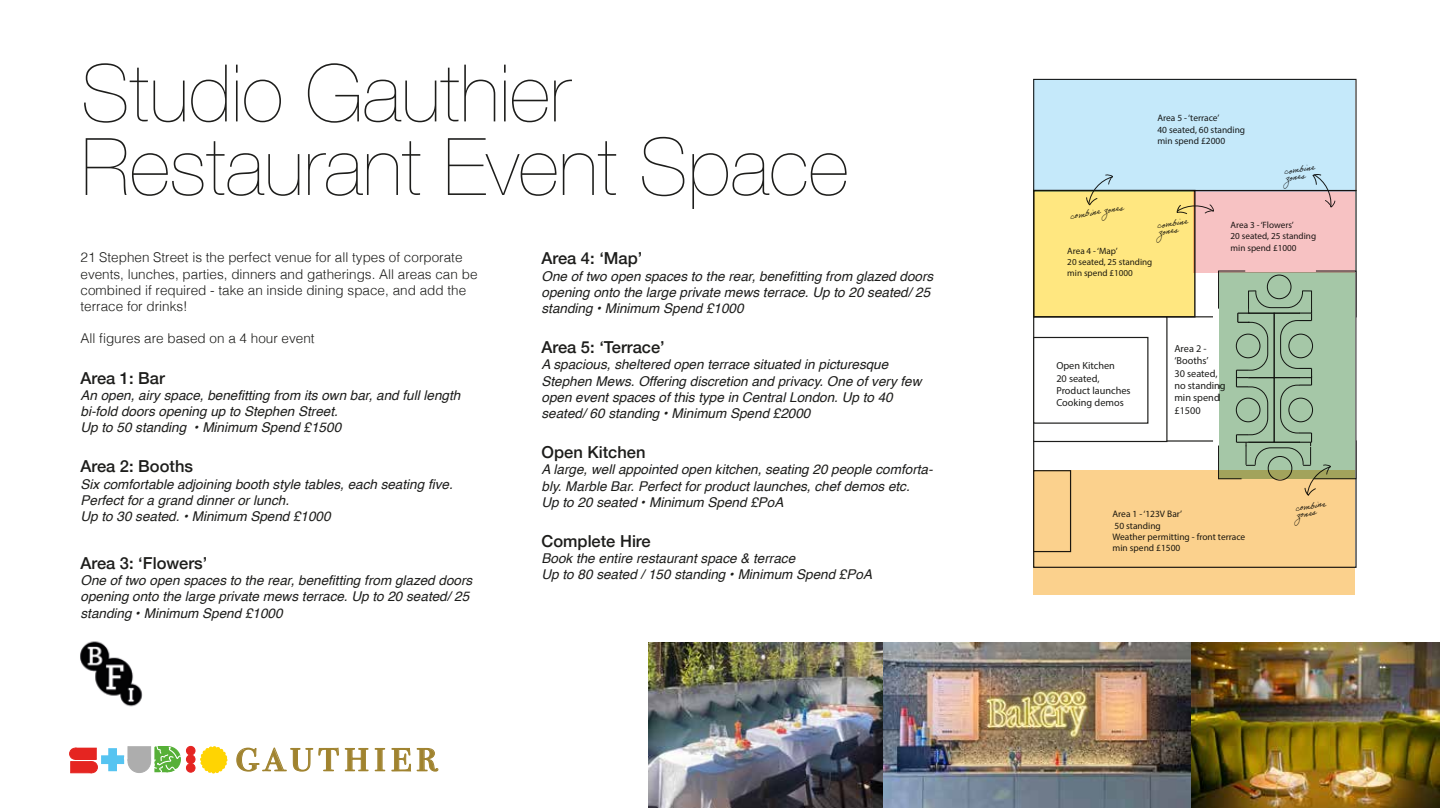
<style>
.page{position:relative;width:1440px;height:808px;background:#fff}
.page>*{position:absolute;margin:0;border:0;box-sizing:border-box;transform-origin:0 0}
.t1{font:200 79.5px/73.5px "Helvetica Neue";color:#1d1d1b}
.t2{font:49.05px "Bodoni Svty Two SCITCTT";letter-spacing:.1em;color:#a0832f}
.t3{font:500 16.5px "Helvetica Neue";color:#1d1d1b}
.t4{font:italic 13.5px/16.2px "Helvetica";color:#1d1d1b}
.t5{font:300 13.5px/16.2px "Helvetica";color:#1d1d1b}
.t6{font:10.35px/12.3px "Myriad Pro";color:#1d1d1b}
.t7{font:9.45px/11.2px "Myriad Pro";color:#1d1d1b}
.t8{font:9.15px/10.9px "Myriad Pro";color:#1d1d1b}
.t9{font:9px/7.1px "Adobe Handwriting Ernie";color:#1d1d1b}
</style>
<div class="page">
<img style="left:80px;top:641px;width:63px;height:66px">
<div style="left:202px;top:748px;width:23px;height:23px;background:#ffd402;border-radius:50%"></div>
<div style="left:200px;top:746px;width:27px;height:27px;border:4px dashed #ffd402;border-radius:50%"></div>
<div style="left:203px;top:749px;width:22px;height:22px;background:#ffd402;border-radius:50%"></div>
<div style="left:203px;top:749px;width:22px;height:22px;border:1px solid #ffd402;border-radius:50%"></div>
<div style="left:128px;top:750px;width:23px;height:22px;background:#adadad;border-radius:50%"></div>
<div style="left:128px;top:750px;width:23px;height:22px;border:1px solid #adadad;border-radius:50%"></div>
<div style="left:108px;top:748px;width:9px;height:23px;background:#56c4f1"></div>
<div style="left:101px;top:755px;width:23px;height:9px;background:#56c4f1"></div>
<div style="left:128px;top:747px;width:23px;height:13px;background:#adadad"></div>
<div style="left:86px;top:761px;width:11px;height:12px;background:#e52521;border-radius:50%"></div>
<div style="left:86px;top:761px;width:11px;height:12px;border:1px solid #e52521;border-radius:50%"></div>
<div style="left:71px;top:761px;width:20px;height:12px;background:#e52521;border:1px solid #e52521"></div>
<div style="left:70px;top:748px;width:11px;height:11px;background:#e52521;border-radius:50%"></div>
<div style="left:70px;top:748px;width:11px;height:11px;border:1px solid #e52521;border-radius:50%"></div>
<div style="left:76px;top:748px;width:20px;height:11px;background:#e52521"></div>
<svg style="left:151px;top:746px;width:30px;height:27px"></svg>
<div style="left:186px;top:763px;width:9px;height:9px;background:#e52421;border-radius:50%"></div>
<div style="left:186px;top:763px;width:9px;height:9px;border:1px solid #e52421;border-radius:50%"></div>
<div style="left:186px;top:755px;width:9px;height:8px;background:#e52421;border-radius:50%"></div>
<div style="left:186px;top:755px;width:9px;height:9px;border:1px solid #e52421;border-radius:50%"></div>
<div style="left:186px;top:746px;width:9px;height:9px;background:#e52421;border-radius:50%"></div>
<div style="left:186px;top:746px;width:9px;height:9px;border:1px solid #e52421;border-radius:50%"></div>
<svg style="left:237px;top:748px;width:76px;height:23px"></svg>
<svg style="left:319px;top:748px;width:20px;height:23px"></svg>
<svg style="left:345px;top:748px;width:23px;height:23px"></svg>
<svg style="left:375px;top:748px;width:10px;height:23px"></svg>
<svg style="left:392px;top:748px;width:19px;height:23px"></svg>
<svg style="left:417px;top:748px;width:21px;height:23px"></svg>
<svg style="left:1033px;top:190px;width:323px;height:127px"></svg>
<div style="left:1033px;top:316px;width:134px;height:126px;background:#fff;border:1px solid #1d1d1b"></div>
<div style="left:1033px;top:337px;width:115px;height:87px;background:#fff;border:1px solid #1d1d1b"></div>
<div style="left:1213px;top:309px;width:34px;height:71px;background:#fff"></div>
<div style="left:1033px;top:191px;width:162px;height:126px;background:#ffe780"></div>
<div style="left:1193px;top:191px;width:161px;height:82px;background:#f7c2c3"></div>
<svg style="left:1219px;top:272px;width:135px;height:199px;background:#9cbb9d"></svg>
<div style="left:1033px;top:471px;width:322px;height:124px;background:#fbd18d"></div>
<div style="left:1033px;top:79px;width:321px;height:113px;background:#c5e9fa"></div>
<img style="left:648px;top:643px;width:541px;height:165px">
<img style="left:1189px;top:642px;width:251px;height:166px">
<h1 class="t1" style="left:81px;top:54px;width:768px">Studio Gauthier<br>Restaurant Event Space</h1>
<p class="t5" style="left:80px;top:248px;width:398px">21 Stephen Street is the perfect venue for all types of corporate events, lunches, parties, dinners and gatherings. All areas can be combined if required - take an inside dining space, and add the terrace for drinks!</p>
<p class="t5" style="left:80px;top:329px;width:236px">All figures are based on a 4 hour event</p>
<p class="t3" style="left:80px;top:364px;width:86px">Area 1: Bar</p>
<p class="t4" style="left:80px;top:387px;width:381px">An open, airy space, benefitting from its own bar, and full length bi-fold doors opening up to Stephen Street.<br>Up to 50 standing • Minimum Spend £1500</p>
<p class="t3" style="left:80px;top:453px;width:114px">Area 2: Booths</p>
<p class="t4" style="left:80px;top:476px;width:374px">Six comfortable adjoining booth style tables, each seating five.<br>Perfect for a grand dinner or lunch.<br>Up to 30 seated. • Minimum Spend £1000</p>
<p class="t3" style="left:80px;top:550px;width:128px">Area 3: ‘Flowers’</p>
<p class="t4" style="left:80px;top:573px;width:393px">One of two open spaces to the rear, benefitting from glazed doors opening onto the large private mews terrace. Up to 20 seated/ 25 standing • Minimum Spend £1000</p>
<h2 class="t2" style="left:235px;top:725px;width:204px">gauthier</h2>
<p class="t3" style="left:541px;top:245px;width:102px">Area 4: ‘Map’</p>
<p class="t4" style="left:541px;top:268px;width:393px">One of two open spaces to the rear, benefitting from glazed doors opening onto the large private mews terrace. Up to 20 seated/ 25 standing • Minimum Spend £1000</p>
<p class="t3" style="left:541px;top:334px;width:125px">Area 5: ‘Terrace’</p>
<p class="t4" style="left:541px;top:357px;width:381px">A spacious, sheltered open terrace situated in picturesque Stephen Mews. Offering discretion and privacy. One of very few open event spaces of this type in Central London. Up to 40 seated/ 60 standing • Minimum Spend £2000</p>
<p class="t3" style="left:541px;top:439px;width:105px">Open Kitchen</p>
<p class="t4" style="left:541px;top:462px;width:393px">A large, well appointed open kitchen, seating 20 people comforta&shy;bly. Marble Bar. Perfect for product launches, chef demos etc.<br>Up to 20 seated • Minimum Spend £PoA</p>
<p class="t3" style="left:541px;top:528px;width:111px">Complete Hire</p>
<p class="t4" style="left:541px;top:551px;width:332px">Book the entire restaurant space &amp; terrace<br>Up to 80 seated / 150 standing • Minimum Spend £PoA</p>
<p class="t7" style="left:1157px;top:112px;width:89px">Area 5 - ‘terrace’<br>40 seated, 60 standing min spend £2000</p>
<p class="t9" style="left:1283px;top:168px;width:32px;rotate:-10deg">combine zones</p>
<p class="t9" style="left:1069px;top:213px;width:56px;rotate:-10deg">combine zones</p>
<p class="t9" style="left:1156px;top:222px;width:32px;rotate:-10deg">combine zones</p>
<p class="t8" style="left:1067px;top:245px;width:87px">Area 4 - ‘Map’<br>20 seated, 25 standing min spend £1000</p>
<p class="t8" style="left:1230px;top:220px;width:87px">Area 3 - ‘Flowers’<br>20 seated, 25 standing min spend £1000</p>
<p class="t6" style="left:1056px;top:360px;width:76px">Open Kitchen<br>20 seated,<br>Product launches<br>Cooking demos</p>
<p class="t6" style="left:1174px;top:342px;width:53px">Area 2 - ‘Booths’<br>30 seated, no standing min spend £1500</p>
<p class="t7" style="left:1112px;top:508px;width:134px">Area 1 - ‘123V Bar’<br>50 standing<br>Weather permitting - front terrace min spend £1500</p>
<p class="t9" style="left:1294px;top:505px;width:32px;rotate:-10deg">combine zones</p>
</div>
